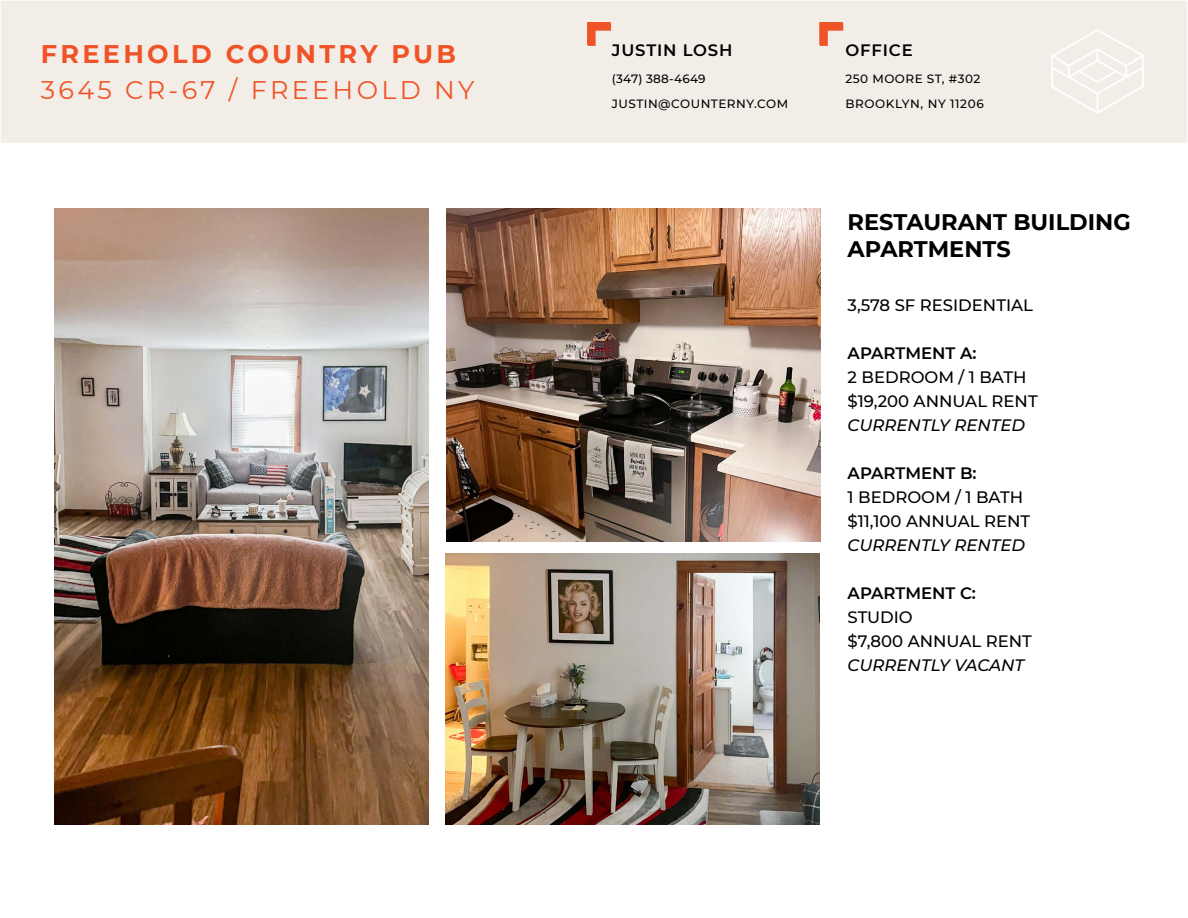
<style>
.page{position:relative;width:1188px;height:918px;background:#fff}
.page>*{position:absolute;margin:0;border:0;box-sizing:border-box;transform-origin:0 0}
.t1{font:25.5px "Montserrat";letter-spacing:.13em;color:#f05327}
.t2{font:700 25.5px "Montserrat";letter-spacing:.13em;color:#f05327}
.t3{font:700 22.5px/27px "Montserrat";color:#000}
.t4{font:500 16.5px/24px "Montserrat";color:#000}
.t5{font:italic 500 16.5px "Montserrat";color:#000}
.t6{font:600 16.5px "Montserrat";color:#000}
.t7{font:600 16.5px "Montserrat";letter-spacing:.05em;color:#000}
.t8{font:500 12px/25.5px "Montserrat";letter-spacing:.04em;color:#000}
</style>
<div class="page">
<div style="left:0;top:0;width:1188px;height:144px;background:#f2ede7;border:2px solid #fff"></div>
<svg style="left:1051px;top:29px;width:93px;height:85px"></svg>
<svg style="left:587px;top:22px;width:24px;height:24px"></svg>
<svg style="left:819px;top:22px;width:24px;height:24px"></svg>
<img style="left:446px;top:208px;width:374px;height:333px">
<img style="left:445px;top:554px;width:374px;height:270px">
<img style="left:54px;top:208px;width:374px;height:616px">
<h1 class="t2" style="left:41px;top:36px;width:417px">FREEHOLD COUNTRY PUB</h1>
<h1 class="t1" style="left:41px;top:72px;width:435px">3645 CR-67 / FREEHOLD NY</h1>
<p class="t7" style="left:612px;top:38px;width:122px">JUSTIN LOSH</p>
<p class="t8" style="left:612px;top:65px;width:178px">(347) 388-4649<br>JUSTIN@COUNTERNY.COM</p>
<p class="t6" style="left:846px;top:38px;width:69px">OFFICE</p>
<p class="t8" style="left:846px;top:65px;width:140px">250 MOORE ST, #302<br>BROOKLYN, NY 11206</p>
<h2 class="t3" style="left:848px;top:208px;width:285px">RESTAURANT BUILDING<br>APARTMENTS</h2>
<p class="t4" style="left:848px;top:293px;width:187px">3,578 SF RESIDENTIAL</p>
<p class="t6" style="left:848px;top:342px;width:130px">APARTMENT A:</p>
<p class="t4" style="left:848px;top:365px;width:192px">2 BEDROOM / 1 BATH $19,200 ANNUAL RENT</p>
<p class="t5" style="left:848px;top:414px;width:179px">CURRENTLY RENTED</p>
<p class="t6" style="left:848px;top:462px;width:131px">APARTMENT B:</p>
<p class="t4" style="left:848px;top:485px;width:184px">1 BEDROOM / 1 BATH $11,100 ANNUAL RENT</p>
<p class="t5" style="left:848px;top:534px;width:179px">CURRENTLY RENTED</p>
<p class="t6" style="left:848px;top:582px;width:130px">APARTMENT C:</p>
<p class="t4" style="left:848px;top:605px;width:186px">STUDIO<br>$7,800 ANNUAL RENT</p>
<p class="t5" style="left:848px;top:654px;width:178px">CURRENTLY VACANT</p>
</div>
